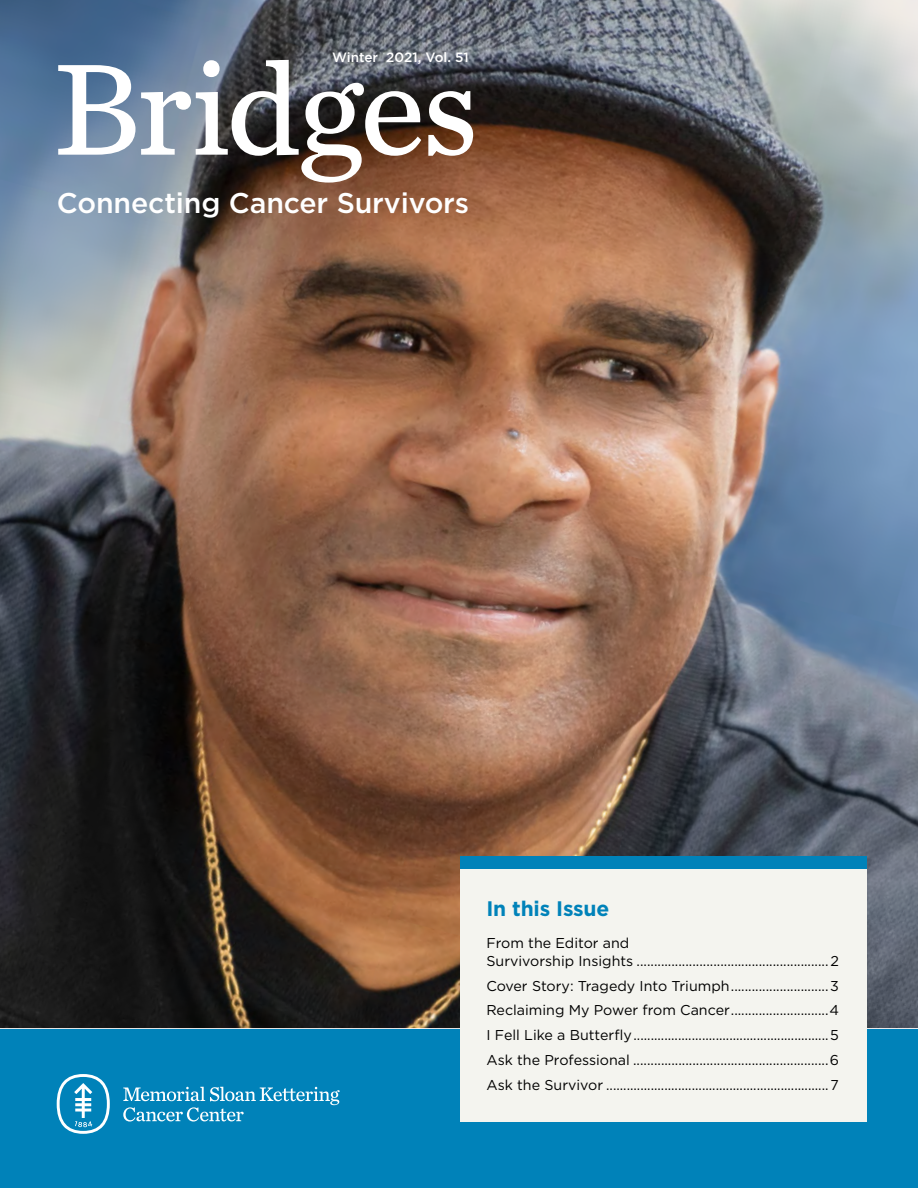
<style>
.page{position:relative;width:918px;height:1188px;background:#fff}
.page>*{position:absolute;margin:0;border:0;box-sizing:border-box;transform-origin:0 0}
.t1{font:136.05px "Chronicle Text G3";letter-spacing:-.025em;color:#fff}
.t2{font:500 28.5px "Gotham";letter-spacing:-.005em;color:#fff}
.t3{font:700 21px "Gotham";letter-spacing:-.01em;color:#0082b9}
.t4{font:14.25px/24.8px "Gotham";color:#000}
.t5{font:500 13.5px "Gotham";color:#fff}
</style>
<div class="page">
<div style="left:0;top:1027px;width:918px;height:161px;background:#0082b9"></div>
<img style="left:0;top:0;width:918px;height:1028px">
<svg style="left:57px;top:1074px;width:283px;height:60px"></svg>
<div style="left:461px;top:859px;width:406px;height:262px;background:#f4f4ef"></div>
<div style="left:461px;top:856px;width:406px;height:13px;background:#0082b9"></div>
<p class="t5" style="left:332px;top:48px;width:138px">Winter 2021, Vol. 51</p>
<h1 class="t1" style="left:53px;top:7px;width:427px">Bridges</h1>
<h2 class="t2" style="left:57px;top:184px;width:414px">Connecting Cancer Survivors</h2>
<h3 class="t3" style="left:486px;top:895px;width:124px">In this Issue</h3>
<p class="t4" style="left:486px;top:934px;width:354px;line-height:18px">From the Editor and<br>Survivorship Insights .......................................................2</p>
<p class="t4" style="left:486px;top:973px;width:354px;text-align:justify">Cover Story: Tragedy Into Triumph............................3<br>Reclaiming My Power from Cancer............................4<br>I Fell Like a Butterfly.........................................................5<br>Ask the Professional ........................................................6<br>Ask the Survivor .................................................................7</p>
</div>
